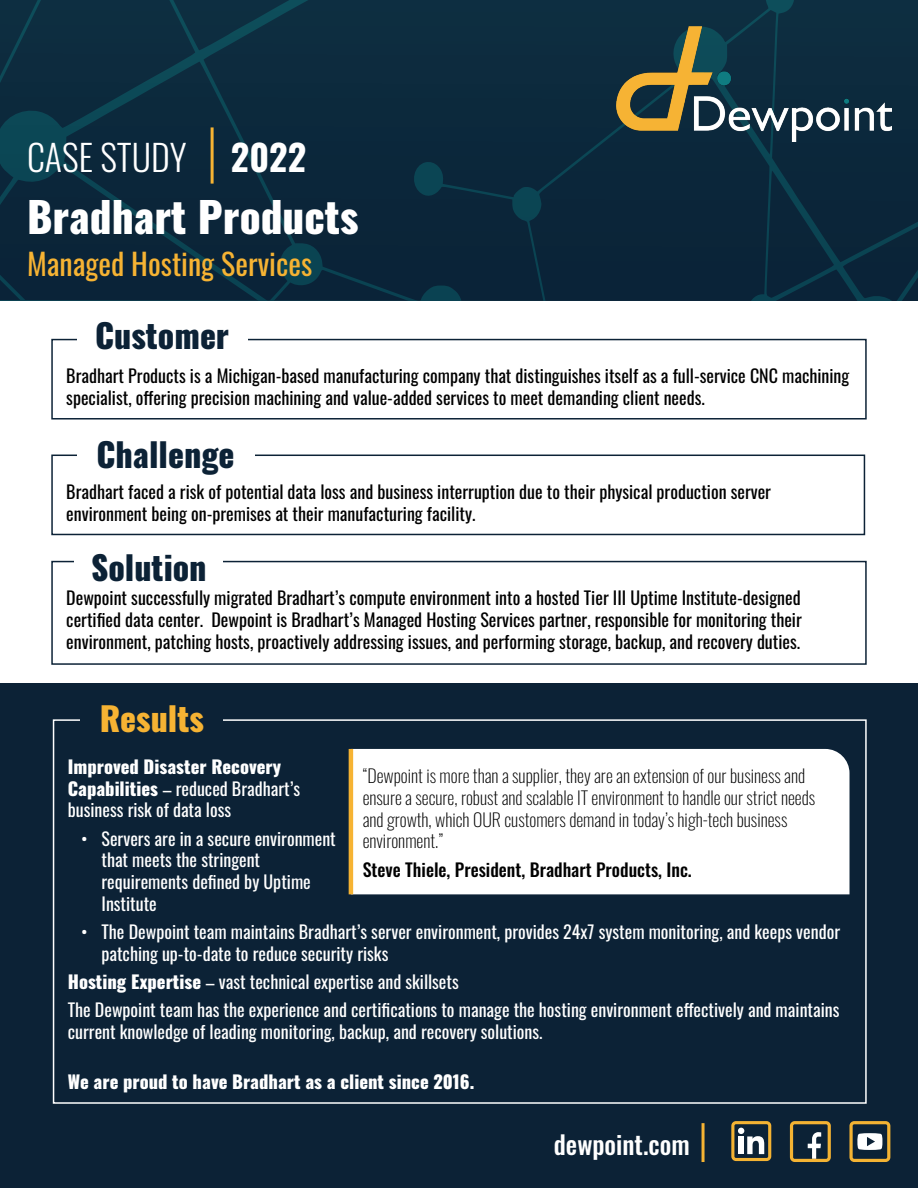
<style>
.page{position:relative;width:918px;height:1188px;background:#fff}
.page>*{position:absolute;margin:0;border:0;box-sizing:border-box;transform-origin:0 0}
.t1{font:800 42px "Oswald";color:#fff}
.t2{font:300 36px "Oswald";color:#fff}
.t3{font:800 33px "Oswald";color:#0c2236}
.t4{font:800 33px "Oswald";color:#f6b333}
.t5{font:30px "Oswald";color:#f6b333}
.t6{font:500 25.5px "Oswald";color:#fff}
.t7{font:18px/21.6px "Oswald";color:#000}
.t8{font:18px/21.6px "Oswald";color:#fff}
.t9{font:200 18px/21.6px "Oswald";color:#000}
.t10{font:800 18px "Oswald";color:#fff}
.t11{font:500 18px "Oswald";color:#000}
.s1{font-weight:700}
.s2{font-weight:800}
</style>
<div class="page">
<div style="left:1px;top:684px;width:917px;height:504px;background:#0c2236"></div>
<div style="left:1px;top:1px;width:917px;height:299px;background:#0b273a"></div>
<div style="left:51px;top:455px;width:814px;height:80px;border:2px solid #0c2236"></div>
<div style="left:77px;top:428px;width:177px;height:41px;background:#fff"></div>
<div style="left:51px;top:561px;width:816px;height:104px;border:2px solid #0c2236"></div>
<div style="left:75px;top:542px;width:148px;height:41px;background:#fff"></div>
<div style="left:51px;top:339px;width:816px;height:81px;border:2px solid #0c2236"></div>
<div style="left:53px;top:719px;width:814px;height:385px;border:2px solid #fff"></div>
<svg style="left:849px;top:1121px;width:41px;height:41px"></svg>
<svg style="left:790px;top:1121px;width:41px;height:41px"></svg>
<svg style="left:731px;top:1121px;width:40px;height:40px"></svg>
<hr style="left:211px;top:127px;width:3px;height:57px;background:#f6b333">
<div style="left:77px;top:309px;width:171px;height:40px;background:#fff"></div>
<img style="left:616px;top:27px;width:275px;height:114px">
<hr style="left:702px;top:1123px;width:3px;height:39px;background:#f6b333">
<div style="left:80px;top:693px;width:143px;height:47px;background:#0c2236"></div>
<div style="left:353px;top:749px;width:497px;height:145px;background:#fff"></div>
<hr style="left:349px;top:749px;width:4px;height:145px;background:#f6b333">
<h2 class="t2" style="left:27px;top:125px;width:281px">CASE STUDY <span class="s1">2022</span></h2>
<h1 class="t1" style="left:27px;top:195px;width:333px">Bradhart Products</h1>
<h3 class="t5" style="left:27px;top:237px;width:287px">Managed Hosting Services</h3>
<h3 class="t3" style="left:95px;top:318px;width:136px">Customer</h3>
<p class="t7" style="left:66px;top:364px;width:785px">Bradhart Products is a Michigan-based manufacturing company that distinguishes itself as a full-service CNC machining specialist, offering precision machining and value-added services to meet demanding client needs.</p>
<h3 class="t3" style="left:97px;top:437px;width:140px">Challenge</h3>
<p class="t7" style="left:66px;top:479px;width:706px">Bradhart faced a risk of potential data loss and business interruption due to their physical production server environment being on-premises at their manufacturing facility.</p>
<h3 class="t3" style="left:91px;top:551px;width:117px">Solution</h3>
<p class="t7" style="left:66px;top:586px;width:737px;text-align:justify">Dewpoint successfully migrated Bradhart’s compute environment into a hosted Tier III Uptime Institute-designed certified data center. Dewpoint is Bradhart’s Managed Hosting Services partner, responsible for monitoring their environment, patching hosts, proactively addressing issues, and performing storage, backup, and recovery duties.</p>
<h3 class="t4" style="left:100px;top:701px;width:106px">Results</h3>
<p class="t8" style="left:68px;top:754px;width:234px"><span class="s2">Improved Disaster Recovery<br>Capabilities</span> – reduced Bradhart’s business risk of data loss</p>
<p class="t8" style="left:102px;top:826px;width:236px;text-indent:-20px">• Servers are in a secure environment that meets the stringent requirements defined by Uptime<br>Institute</p>
<p class="t8" style="left:102px;top:919px;width:740px;text-indent:-20px">• The Dewpoint team maintains Bradhart’s server environment, provides 24x7 system monitoring, and keeps vendor patching up-to-date to reduce security risks</p>
<p class="t8" style="left:68px;top:966px;width:773px;line-height:28.3px"><span class="s2">Hosting Expertise</span> – vast technical expertise and skillsets<br>The Dewpoint team has the experience and certifications to manage the hosting environment effectively and maintains</p>
<p class="t8" style="left:68px;top:1019px;width:476px">current knowledge of leading monitoring, backup, and recovery solutions.</p>
<p class="t10" style="left:68px;top:1072px;width:408px">We are proud to have Bradhart as a client since 2016.</p>
<p class="t9" style="left:363px;top:763px;width:454px">“Dewpoint is more than a supplier, they are an extension of our business and ensure a secure, robust and scalable IT environment to handle our strict needs and growth, which OUR customers demand in today’s high-tech business environment.”</p>
<p class="t11" style="left:363px;top:860px;width:331px">Steve Thiele, President, Bradhart Products, Inc.</p>
<h3 class="t6" style="left:554px;top:1131px;width:137px">dewpoint.com</h3>
</div>
